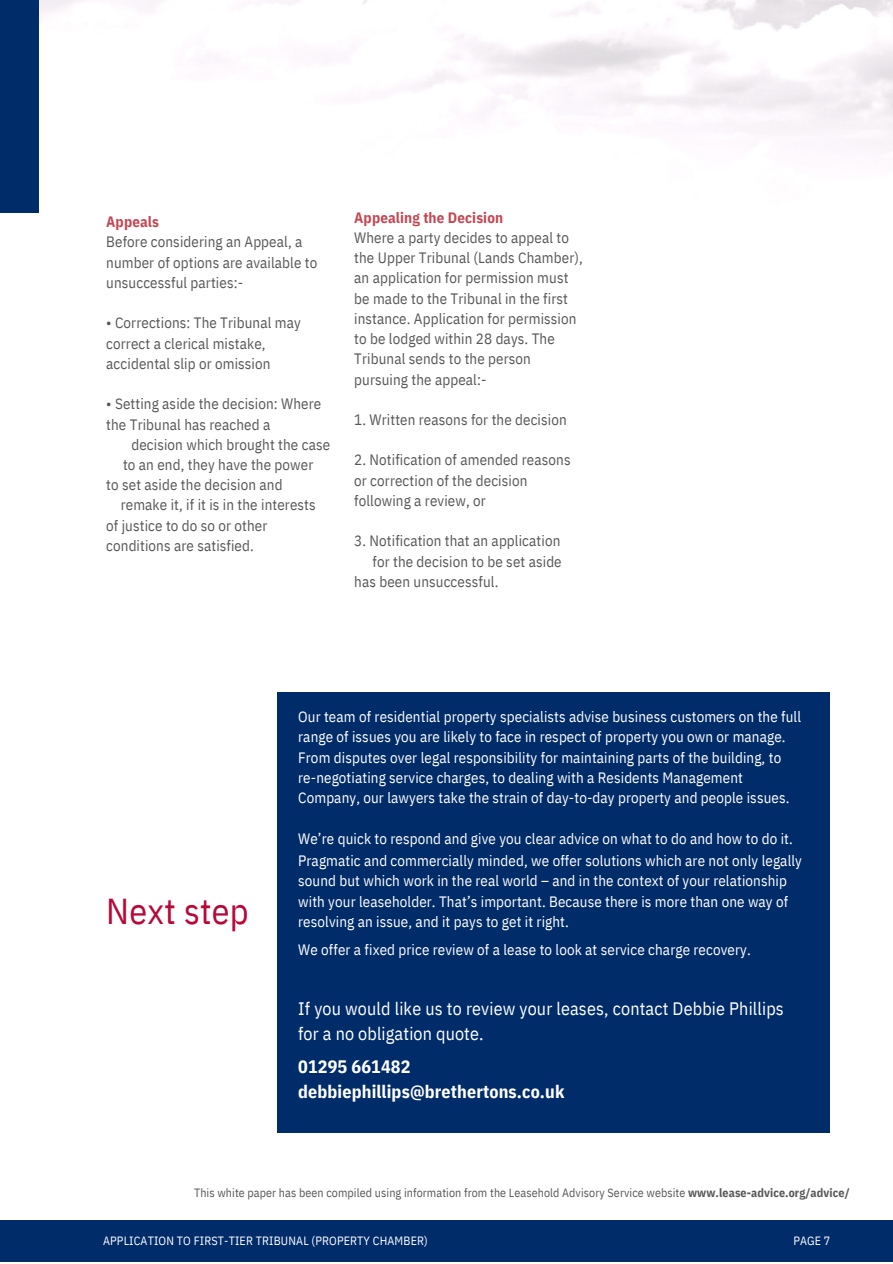
<style>
.page{position:relative;width:893px;height:1264px;background:#fff}
.page>*{position:absolute;margin:0;border:0;box-sizing:border-box;transform-origin:0 0}
.t1{font:36px "IBM Plex Sans Cond";letter-spacing:.01em;color:#b70838}
.t2{font:18px/24.8px "IBM Plex Sans Cond";letter-spacing:.01em;color:#fff}
.t3{font:700 18px/25.8px "IBM Plex Sans Cond";letter-spacing:.01em;color:#fff}
.t4{font:15px/20.2px "IBM Plex Sans Cond";letter-spacing:.01em;color:#58585a}
.t5{font:15px/20.2px "IBM Plex Sans Cond";letter-spacing:.01em;color:#fff}
.t6{font:700 15px "IBM Plex Sans Cond";letter-spacing:.01em;color:#c34954}
.t7{font:12px "IBM Plex Sans Cond";letter-spacing:.01em;color:#58585a}
.t8{font:12px "IBM Plex Sans Cond";letter-spacing:.015em;color:#fff}
.s1{font-weight:700}
</style>
<div class="page">
<div style="left:0;top:1219px;width:892px;height:42px;background:#002c6a"></div>
<img style="left:0;top:0;width:892px;height:213px">
<div style="left:0;top:0;width:38px;height:212px;background:#002c6a"></div>
<div style="left:277px;top:692px;width:552px;height:440px;background:#002c6a"></div>
<p class="t6" style="left:106px;top:212px;width:54px">Appeals</p>
<p class="t4" style="left:106px;top:231px;width:212px">Before considering an Appeal, a number of options are available to unsuccessful parties:-</p>
<p class="t4" style="left:106px;top:312px;width:196px">• Corrections: The Tribunal may correct a clerical mistake, accidental slip or omission</p>
<p class="t4" style="left:106px;top:393px;width:216px">• Setting aside the decision: Where the Tribunal has reached a</p>
<p class="t4" style="left:131px;top:434px;width:200px">decision which brought the case</p>
<p class="t4" style="left:123px;top:454px;width:192px">to an end, they have the power</p>
<p class="t4" style="left:106px;top:474px;width:178px">to set aside the decision and</p>
<p class="t4" style="left:121px;top:494px;width:196px">remake it, if it is in the interests</p>
<p class="t4" style="left:106px;top:515px;width:163px">of justice to do so or other</p>
<p class="t4" style="left:106px;top:535px;width:149px">conditions are satisfied.</p>
<p class="t6" style="left:354px;top:207px;width:150px">Appealing the Decision</p>
<p class="t4" style="left:354px;top:227px;width:230px">Where a party decides to appeal to the Upper Tribunal (Lands Chamber), an application for permission must be made to the Tribunal in the first instance. Application for permission to be lodged within 28 days. The<br>Tribunal sends to the person pursuing the appeal:-</p>
<p class="t4" style="left:354px;top:409px;width:214px">1. Written reasons for the decision</p>
<p class="t4" style="left:354px;top:450px;width:218px">2. Notification of amended reasons or correction of the decision following a review, or</p>
<p class="t4" style="left:354px;top:530px;width:208px">3. Notification that an application</p>
<p class="t4" style="left:372px;top:551px;width:191px">for the decision to be set aside</p>
<p class="t4" style="left:354px;top:571px;width:146px">has been unsuccessful.</p>
<h1 class="t1" style="left:106px;top:887px;width:144px">Next step</h1>
<p class="t5" style="left:298px;top:706px;width:504px">Our team of residential property specialists advise business customers on the full range of issues you are likely to face in respect of property you own or manage.<br>From disputes over legal responsibility for maintaining parts of the building, to re-negotiating service charges, to dealing with a Residents Management Company, our lawyers take the strain of day-to-day property and people issues.</p>
<p class="t5" style="left:298px;top:826px;width:505px;line-height:22.5px">We’re quick to respond and give you clear advice on what to do and how to do it.<br>Pragmatic and commercially minded, we offer solutions which are not only legally</p>
<p class="t5" style="left:298px;top:870px;width:491px;text-align:justify">sound but which work in the real world – and in the context of your relationship with your leaseholder. That’s important. Because there is more than one way of resolving an issue, and it pays to get it right.</p>
<p class="t5" style="left:298px;top:939px;width:454px">We offer a fixed price review of a lease to look at service charge recovery.</p>
<p class="t2" style="left:298px;top:996px;width:487px">If you would like us to review your leases, contact Debbie Phillips for a no obligation quote.</p>
<p class="t3" style="left:298px;top:1052px;width:268px">01295 661482 debbiephillips@brethertons.co.uk</p>
<p class="t7" style="left:194px;top:1185px;width:657px">This white paper has been compiled using information from the Leasehold Advisory Service website <span class="s1">www.lease-advice.org/advice/</span></p>
<p class="t8" style="left:103px;top:1232px;width:326px">APPLICATION TO FIRST-TIER TRIBUNAL (PROPERTY CHAMBER)</p>
<p class="t8" style="left:793px;top:1232px;width:38px">PAGE 7</p>
</div>
